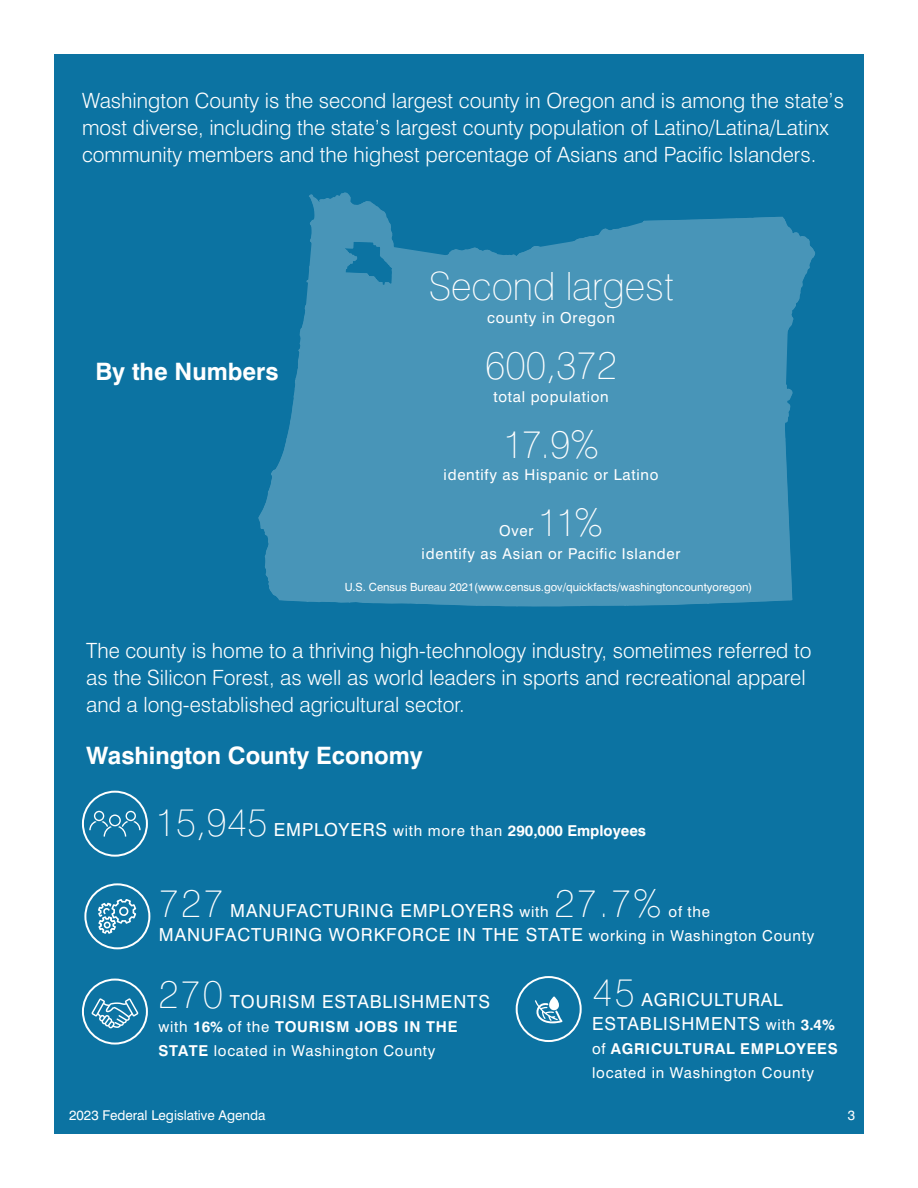
<style>
.page{position:relative;width:918px;height:1188px;background:#fff}
.page>*{position:absolute;margin:0;border:0;box-sizing:border-box;transform-origin:0 0}
.t1{font:100 39px "Swiss 721 BT";color:#fff}
.t2{font:700 24px "Swiss 721 BT";color:#fff}
.t3{font:300 21px/27px "Swiss 721 BT";color:#fff}
.t4{font:18px/24px "Swiss 721 BT";letter-spacing:.05em;color:#fff}
.t5{font:15px/24px "Swiss 721 BT";letter-spacing:.05em;color:#fff}
.t6{font:700 15px "Swiss 721 BT";color:#fff}
.t7{font:13.5px "Swiss 721 BT";color:#fff}
.t8{font:11.25px "Swiss 721 BT";color:#fff}
.s1{font-weight:100;font-size:39px}
.s2{font-weight:400;font-size:18px}
.s3{font-weight:400}
.s4{font-size:15px}
.s5{font-weight:700}
.s6{font-weight:700;font-size:15px}
</style>
<div class="page">
<div style="left:54px;top:54px;width:810px;height:1080px;background:#0c73a2"></div>
<div style="left:82px;top:791px;width:66px;height:66px;border:2px solid #fff;border-radius:50%"></div>
<svg style="left:89px;top:811px;width:52px;height:26px"></svg>
<svg style="left:92px;top:998px;width:46px;height:30px"></svg>
<div style="left:82px;top:979px;width:66px;height:66px;border:2px solid #fff;border-radius:50%"></div>
<div style="left:516px;top:976px;width:66px;height:66px;border:2px solid #fff;border-radius:50%"></div>
<svg style="left:535px;top:996px;width:27px;height:27px"></svg>
<div style="left:84px;top:883px;width:66px;height:66px;border:2px solid #fff;border-radius:50%"></div>
<svg style="left:98px;top:899px;width:39px;height:35px"></svg>
<svg style="left:258px;top:192px;width:557px;height:415px"></svg>
<p class="t3" style="left:82px;top:87px;width:763px">Washington County is the second largest county in Oregon and is among the state’s most diverse, including the state’s largest county population of Latino/Latina/Latinx community members and the highest percentage of Asians and Pacific Islanders.</p>
<p class="t2" style="left:95px;top:357px;width:185px">By the Numbers</p>
<h1 class="t1" style="left:429px;top:263px;width:246px">Second largest</h1>
<p class="t5" style="left:487px;top:305px;width:129px">county in Oregon</p>
<h1 class="t1" style="left:485px;top:342px;width:134px">600,372</h1>
<p class="t5" style="left:493px;top:384px;width:117px">total population</p>
<h1 class="t1" style="left:503px;top:420px;width:97px">17.9%</h1>
<p class="t5" style="left:444px;top:463px;width:216px">identify as Hispanic or Latino</p>
<h1 class="t1" style="left:538px;top:499px;width:67px">11%</h1>
<p class="t5" style="left:422px;top:541px;width:260px">identify as Asian or Pacific Islander</p>
<p class="t5" style="left:499px;top:519px;width:36px">Over</p>
<p class="t8" style="left:345px;top:580px;width:409px">U.S. Census Bureau 2021(www.census.gov/quickfacts/washingtoncountyoregon)</p>
<p class="t3" style="left:86px;top:637px;width:727px">The county is home to a thriving high-technology industry, sometimes referred to as the Silicon Forest, as well as world leaders in sports and recreational apparel and a long-established agricultural sector.</p>
<p class="t2" style="left:86px;top:741px;width:338px">Washington County Economy</p>
<p class="t6" style="left:156px;top:821px;width:492px"><span class="s1">15,945</span> <span class="s2">EMPLOYERS</span> <span class="s3">with more than</span> 290,000 Employees</p>
<p class="t4" style="left:159px;top:899px;width:391px"><span class="s1">727</span> MANUFACTURING EMPLOYERS <span class="s4">with</span></p>
<h1 class="t1" style="left:554px;top:879px;width:109px">27.7%</h1>
<p class="t5" style="left:669px;top:900px;width:43px">of the</p>
<p class="t4" style="left:159px;top:923px;width:657px">MANUFACTURING WORKFORCE IN THE STATE <span class="s4">working in Washington County</span></p>
<p class="t4" style="left:158px;top:990px;width:333px"><span class="s1">270</span> TOURISM ESTABLISHMENTS</p>
<p class="t5" style="left:158px;top:1015px;width:301px">with <span class="s5">16%</span> of the <span class="s5">TOURISM JOBS IN THE<br>STATE</span> located in Washington County</p>
<p class="t4" style="left:592px;top:987px;width:244px"><span class="s1">45</span> AGRICULTURAL<br>ESTABLISHMENTS <span class="s4">with</span> <span class="s6">3.4%</span></p>
<p class="t5" style="left:592px;top:1036px;width:247px">of <span class="s5">AGRICULTURAL EMPLOYEES </span>located in Washington County</p>
<p class="t7" style="left:69px;top:1107px;width:198px">2023 Federal Legislative Agenda</p>
<p class="t7" style="left:848px;top:1107px;width:9px">3</p>
</div>
